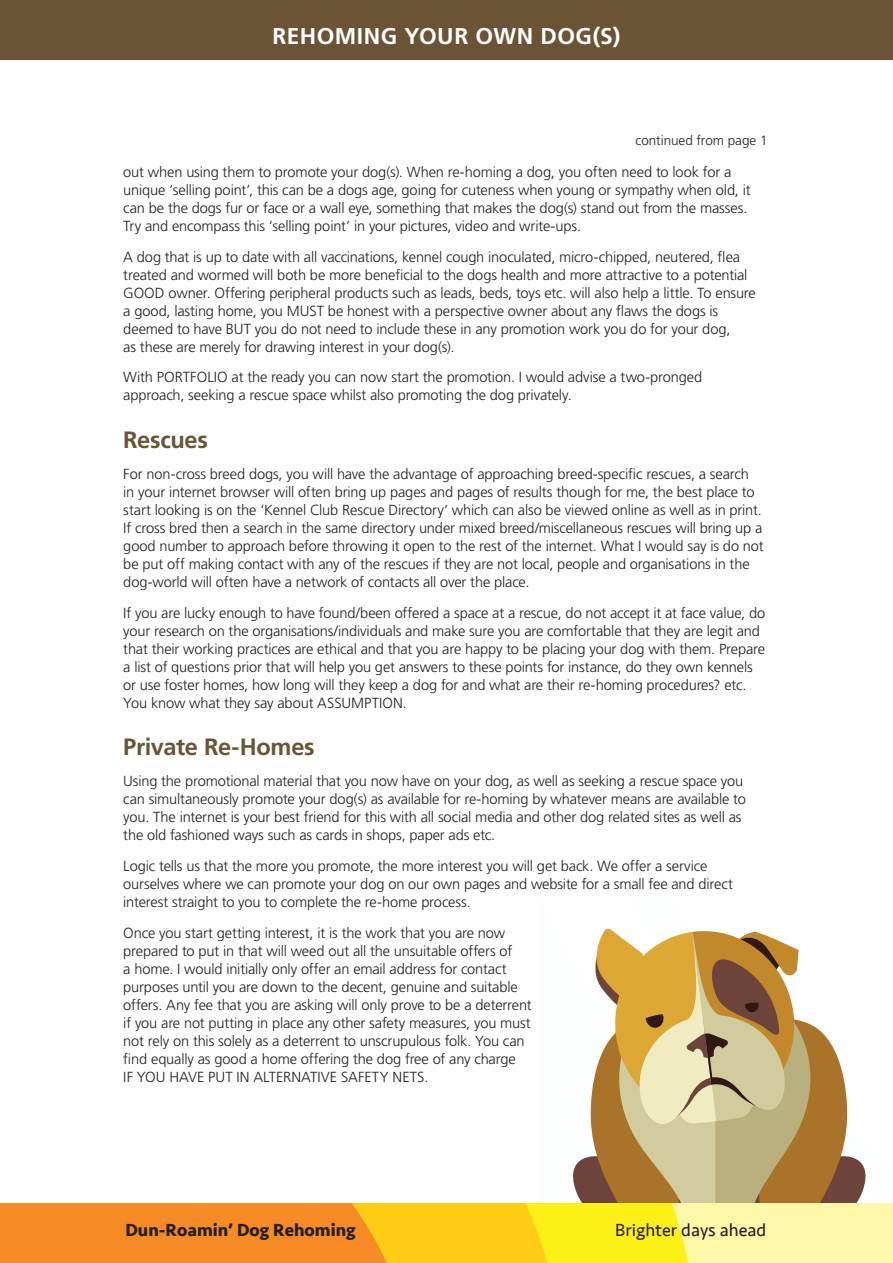
<style>
.page{position:relative;width:893px;height:1263px;background:#fff}
.page>*{position:absolute;margin:0;border:0;box-sizing:border-box;transform-origin:0 0}
.t1{font:700 23.7px "Frutiger LT Std";letter-spacing:-.015em;color:#6b5435}
.t2{font:700 22.8px "Frutiger LT Std";letter-spacing:.02em;color:#fff}
.t3{font:700 18px "Seravek";color:#231f20}
.t4{font:18px "Seravek";color:#231f20}
.t5{font:300 14.7px/18px "Frutiger LT Std";letter-spacing:-.01em;color:#231f20}
.t6{font:300 13.5px "Frutiger LT Std";color:#231f20}
</style>
<div class="page">
<div style="left:0;top:0;width:893px;height:60px;background:#6b5435"></div>
<svg style="left:0;top:928px;width:878px;height:335px"></svg>
<p class="t2" style="left:272px;top:22px;width:349px">REHOMING YOUR OWN DOG(S)</p>
<p class="t6" style="left:636px;top:133px;width:133px">continued from page 1</p>
<p class="t5" style="left:123px;top:163px;width:629px">out when using them to promote your dog(s). When re-homing a dog, you often need to look for a unique ‘selling point’, this can be a dogs age, going for cuteness when young or sympathy when old, it can be the dogs fur or face or a wall eye, something that makes the dog(s) stand out from the masses.<br>Try and encompass this ‘selling point’ in your pictures, video and write-ups.</p>
<p class="t5" style="left:123px;top:248px;width:634px">A dog that is up to date with all vaccinations, kennel cough inoculated, micro-chipped, neutered, flea treated and wormed will both be more beneficial to the dogs health and more attractive to a potential GOOD owner. Offering peripheral products such as leads, beds, toys etc. will also help a little. To ensure a good, lasting home, you MUST be honest with a perspective owner about any flaws the dogs is deemed to have BUT you do not need to include these in any promotion work you do for your dog,<br>as these are merely for drawing interest in your dog(s).</p>
<p class="t5" style="left:123px;top:368px;width:580px">With PORTFOLIO at the ready you can now start the promotion. I would advise a two-pronged approach, seeking a rescue space whilst also promoting the dog privately.</p>
<p class="t1" style="left:123px;top:426px;width:86px">Rescues</p>
<p class="t5" style="left:123px;top:465px;width:642px">For non-cross breed dogs, you will have the advantage of approaching breed-specific rescues, a search in your internet browser will often bring up pages and pages of results though for me, the best place to start looking is on the ‘Kennel Club Rescue Directory’ which can also be viewed online as well as in print.<br>If cross bred then a search in the same directory under mixed breed/miscellaneous rescues will bring up a good number to approach before throwing it open to the rest of the internet. What I would say is do not be put off making contact with any of the rescues if they are not local, people and organisations in the dog-world will often have a network of contacts all over the place.</p>
<p class="t5" style="left:123px;top:604px;width:643px">If you are lucky enough to have found/been offered a space at a rescue, do not accept it at face value, do your research on the organisations/individuals and make sure you are comfortable that they are legit and that their working practices are ethical and that you are happy to be placing your dog with them. Prepare a list of questions prior that will help you get answers to these points for instance, do they own kennels or use foster homes, how long will they keep a dog for and what are their re-homing procedures? etc.<br>You know what they say about ASSUMPTION.</p>
<p class="t1" style="left:123px;top:733px;width:193px">Private Re-Homes</p>
<p class="t5" style="left:123px;top:772px;width:624px">Using the promotional material that you now have on your dog, as well as seeking a rescue space you can simultaneously promote your dog(s) as available for re-homing by whatever means are available to you. The internet is your best friend for this with all social media and other dog related sites as well as the old fashioned ways such as cards in shops, paper ads etc.</p>
<p class="t5" style="left:123px;top:857px;width:611px">Logic tells us that the more you promote, the more interest you will get back. We offer a service ourselves where we can promote your dog on our own pages and website for a small fee and direct interest straight to you to complete the re-home process.</p>
<p class="t5" style="left:123px;top:924px;width:410px">Once you start getting interest, it is the work that you are now prepared to put in that will weed out all the unsuitable offers of<br>a home. I would initially only offer an email address for contact purposes until you are down to the decent, genuine and suitable offers. Any fee that you are asking will only prove to be a deterrent if you are not putting in place any other safety measures, you must not rely on this solely as a deterrent to unscrupulous folk. You can find equally as good a home offering the dog free of any charge<br>IF YOU HAVE PUT IN ALTERNATIVE SAFETY NETS.</p>
<p class="t3" style="left:125px;top:1216px;width:232px">Dun-Roamin’ Dog Rehoming</p>
<p class="t4" style="left:615px;top:1216px;width:153px">Brighter days ahead</p>
</div>
